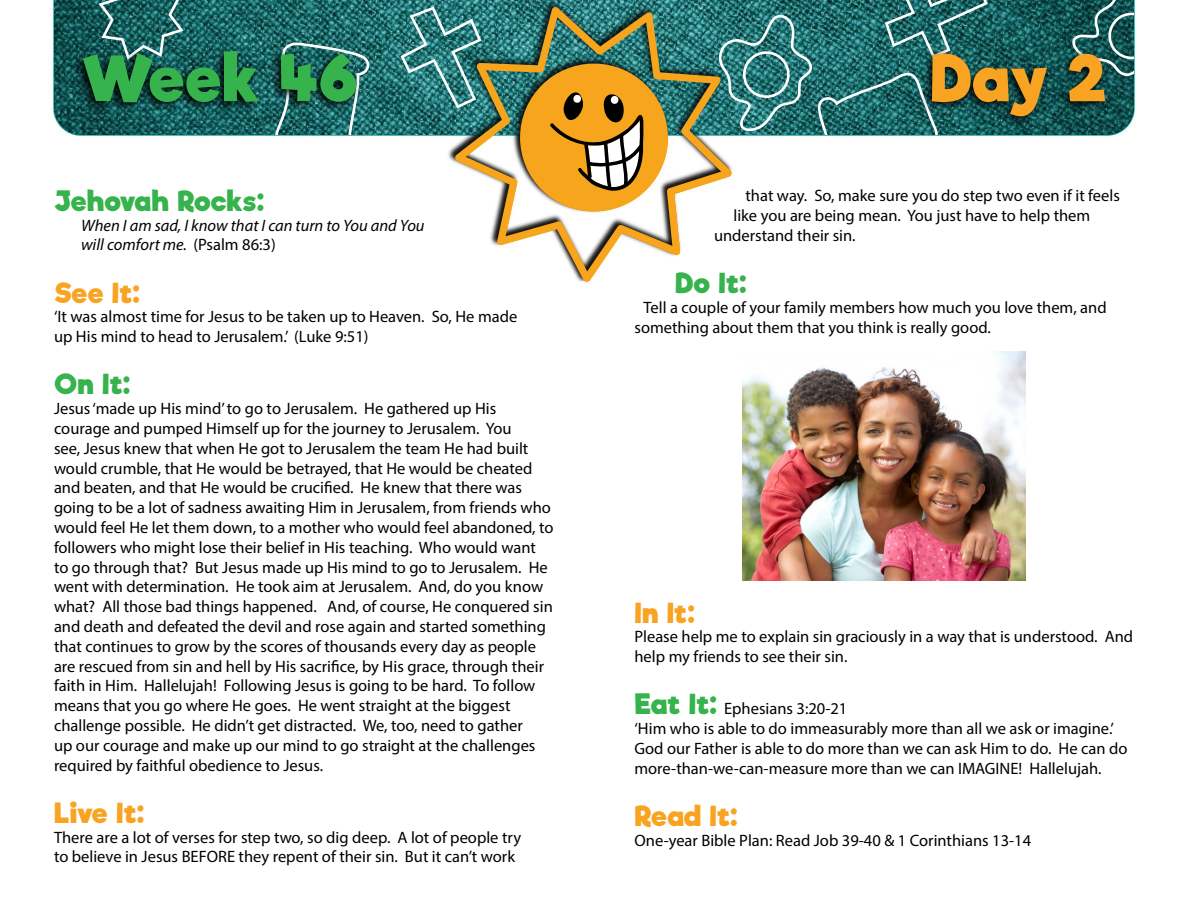
<style>
.page{position:relative;width:1188px;height:918px;background:#fff}
.page>*{position:absolute;margin:0;border:0;box-sizing:border-box;transform-origin:0 0}
.t1{font:700 61.5px "Riffic";letter-spacing:-.005em;color:#36b34c}
.t2{font:700 61.5px "Riffic";color:#f8a422}
.t3{font:700 27px "Riffic";letter-spacing:-.01em;color:#f8a422}
.t4{font:700 27px "Riffic";letter-spacing:-.015em;color:#36b34c}
.t5{font:16.5px/19.8px "Myriad Pro";color:#000}
.t6{font:italic 16.5px/19.8px "Myriad Pro";color:#000}
.s1{font-style:normal}
.s2{font-family:"Riffic";font-weight:700;font-size:27px;color:#36b34c}
</style>
<div class="page">
<img style="left:54px;top:0;width:1080px;height:135px">
<svg style="left:99px;top:0;width:85px;height:47px;background:#2e6f6e"></svg>
<svg style="left:275px;top:43px;width:95px;height:92px;background:#327777"></svg>
<svg style="left:401px;top:7px;width:44px;height:102px;background:#3f8686"></svg>
<svg style="left:735px;top:0;width:253px;height:135px;background:#317777"></svg>
<svg style="left:1072px;top:0;width:62px;height:76px;background:#2f6666"></svg>
<img style="left:445px;top:0;width:290px;height:176px">
<svg style="left:455px;top:7px;width:277px;height:274px"></svg>
<svg style="left:549px;top:79px;width:95px;height:114px;background:#c6923a"></svg>
<div style="left:72px;top:47px;width:288px;height:67px;background:#000;opacity:.95"></div>
<div style="left:921px;top:48px;width:189px;height:80px;background:#000;opacity:.95"></div>
<img style="left:743px;top:351px;width:283px;height:229px">
<p class="t1" style="left:81px;top:40px;width:278px">Week 46</p>
<p class="t2" style="left:930px;top:40px;width:178px">Day 2</p>
<p class="t4" style="left:54px;top:184px;width:212px">Jehovah Rocks:</p>
<p class="t6" style="left:81px;top:215px;width:345px">When I am sad, I know that I can turn to You and You will comfort me. <span class="s1">(Psalm 86:3)</span></p>
<p class="t3" style="left:54px;top:276px;width:88px">See It:</p>
<p class="t5" style="left:54px;top:307px;width:465px">‘It was almost time for Jesus to be taken up to Heaven. So, He made up His mind to head to Jerusalem.’ (Luke 9:51)</p>
<p class="t4" style="left:54px;top:368px;width:78px">On It:</p>
<p class="t5" style="left:54px;top:398px;width:501px">Jesus ‘made up His mind’ to go to Jerusalem. He gathered up His courage and pumped Himself up for the journey to Jerusalem. You<br>see, Jesus knew that when He got to Jerusalem the team He had built would crumble, that He would be betrayed, that He would be cheated and beaten, and that He would be crucified. He knew that there was going to be a lot of sadness awaiting Him in Jerusalem, from friends who would feel He let them down, to a mother who would feel abandoned, to followers who might lose their belief in His teaching. Who would want to go through that? But Jesus made up His mind to go to Jerusalem. He went with determination. He took aim at Jerusalem. And, do you know what? All those bad things happened. And, of course, He conquered sin and death and defeated the devil and rose again and started something that continues to grow by the scores of thousands every day as people are rescued from sin and hell by His sacrifice, by His grace, through their faith in Him. Hallelujah! Following Jesus is going to be hard. To follow means that you go where He goes. He went straight at the biggest challenge possible. He didn’t get distracted. We, too, need to gather<br>up our courage and make up our mind to go straight at the challenges required by faithful obedience to Jesus.</p>
<p class="t3" style="left:54px;top:796px;width:92px">Live It:</p>
<p class="t5" style="left:54px;top:827px;width:469px">There are a lot of verses for step two, so dig deep. A lot of people try to believe in Jesus BEFORE they repent of their sin. But it can’t work</p>
<p class="t5" style="left:746px;top:186px;width:376px">that way. So, make sure you do step two even if it feels</p>
<p class="t5" style="left:734px;top:205px;width:358px">like you are being mean. You just have to help them</p>
<p class="t5" style="left:714px;top:225px;width:143px">understand their sin.</p>
<p class="t4" style="left:675px;top:266px;width:73px">Do It:</p>
<p class="t5" style="left:634px;top:297px;width:474px;text-indent:9px">Tell a couple of your family members how much you love them, and something about them that you think is really good.</p>
<p class="t3" style="left:634px;top:596px;width:62px">In It:</p>
<p class="t5" style="left:634px;top:627px;width:500px">Please help me to explain sin graciously in a way that is understood. And help my friends to see their sin.</p>
<p class="t5" style="left:634px;top:699px;width:214px"><span class="s2">Eat It:</span> Ephesians 3:20-21</p>
<p class="t5" style="left:634px;top:718px;width:495px">‘Him who is able to do immeasurably more than all we ask or imagine.’<br>God our Father is able to do more than we can ask Him to do. He can do more-than-we-can-measure more than we can IMAGINE! Hallelujah.</p>
<p class="t3" style="left:634px;top:799px;width:105px">Read It:</p>
<p class="t5" style="left:634px;top:830px;width:398px">One-year Bible Plan: Read Job 39-40 &amp; 1 Corinthians 13-14</p>
</div>
